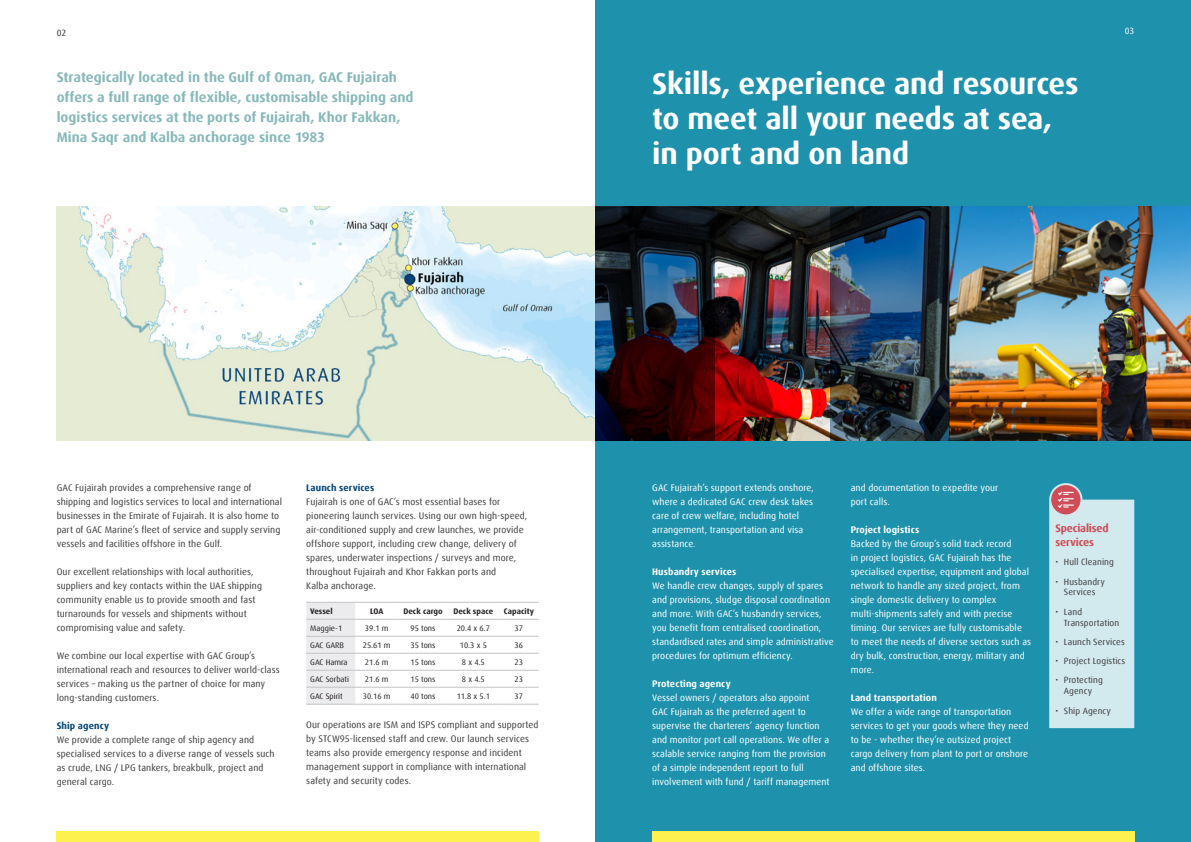
<style>
.page{position:relative;width:1191px;height:842px;background:#fff}
.page>*{position:absolute;margin:0;border:0;box-sizing:border-box;transform-origin:0 0}
.t1{font:700 30px/35px "Dax Offc";letter-spacing:-.005em;color:#fff}
.t2{font:700 14px/20px "Dax Offc";color:#88b9ba}
.t3{font:700 11px/14px "Dax Offc";letter-spacing:-.015em;color:#d04d58}
.t4{font:9.5px/14px "Dax Offc";letter-spacing:.01em;color:#3e3e3f}
.t5{font:9.5px/14px "Dax Offc";letter-spacing:.01em;color:#fff}
.t6{font:700 9.5px "Dax Offc";letter-spacing:.01em;color:#fff}
.t7{font:700 9.5px "Dax Offc";letter-spacing:.01em;color:#00447b}
.t8{font:9px/10.8px "Dax Offc";letter-spacing:.01em;color:#3e3e3f;text-align:center}
.t9{font:9px "Dax Offc";color:#fff}
.t10{font:9px "Dax Offc";color:#312f30}
.t11{font:8px "Dax Offc";color:#231f20}
.t12{font:700 8px "Dax Offc";color:#231f20}
</style>
<div class="page">
<img style="left:57px;top:207px;width:538px;height:234px">
<div style="left:595px;top:0;width:596px;height:842px;background:#1e92ac"></div>
<div style="left:306px;top:603px;width:49px;height:101px;background:#ececee"></div>
<hr style="left:306px;top:704px;width:49px;height:1px;background:#c2c3c6">
<hr style="left:355px;top:704px;width:43px;height:1px;background:#c2c3c6">
<hr style="left:398px;top:704px;width:50px;height:1px;background:#c2c3c6">
<hr style="left:448px;top:704px;width:51px;height:1px;background:#c2c3c6">
<hr style="left:499px;top:704px;width:40px;height:1px;background:#c2c3c6">
<hr style="left:306px;top:619px;width:49px;height:1px;background:#c2c3c6">
<hr style="left:355px;top:619px;width:43px;height:1px;background:#c2c3c6">
<hr style="left:398px;top:619px;width:50px;height:1px;background:#c2c3c6">
<hr style="left:448px;top:619px;width:51px;height:1px;background:#c2c3c6">
<hr style="left:499px;top:619px;width:40px;height:1px;background:#c2c3c6">
<hr style="left:306px;top:636px;width:49px;height:1px;background:#c2c3c6">
<hr style="left:355px;top:636px;width:43px;height:1px;background:#c2c3c6">
<hr style="left:398px;top:636px;width:50px;height:1px;background:#c2c3c6">
<hr style="left:448px;top:636px;width:51px;height:1px;background:#c2c3c6">
<hr style="left:499px;top:636px;width:40px;height:1px;background:#c2c3c6">
<hr style="left:306px;top:653px;width:49px;height:1px;background:#c2c3c6">
<hr style="left:355px;top:653px;width:43px;height:1px;background:#c2c3c6">
<hr style="left:398px;top:653px;width:50px;height:1px;background:#c2c3c6">
<hr style="left:448px;top:653px;width:51px;height:1px;background:#c2c3c6">
<hr style="left:499px;top:653px;width:40px;height:1px;background:#c2c3c6">
<hr style="left:306px;top:670px;width:49px;height:1px;background:#c2c3c6">
<hr style="left:355px;top:670px;width:43px;height:1px;background:#c2c3c6">
<hr style="left:398px;top:670px;width:50px;height:1px;background:#c2c3c6">
<hr style="left:448px;top:670px;width:51px;height:1px;background:#c2c3c6">
<hr style="left:499px;top:670px;width:40px;height:1px;background:#c2c3c6">
<hr style="left:306px;top:687px;width:49px;height:1px;background:#c2c3c6">
<hr style="left:355px;top:687px;width:43px;height:1px;background:#c2c3c6">
<hr style="left:398px;top:687px;width:50px;height:1px;background:#c2c3c6">
<hr style="left:448px;top:687px;width:51px;height:1px;background:#c2c3c6">
<hr style="left:499px;top:687px;width:40px;height:1px;background:#c2c3c6">
<hr style="left:306px;top:602px;width:49px;height:1px;background:#c2c3c6">
<hr style="left:355px;top:602px;width:43px;height:1px;background:#c2c3c6">
<hr style="left:398px;top:602px;width:50px;height:1px;background:#c2c3c6">
<hr style="left:448px;top:602px;width:51px;height:1px;background:#c2c3c6">
<hr style="left:499px;top:602px;width:40px;height:1px;background:#c2c3c6">
<img style="left:714px;top:207px;width:117px;height:234px">
<img style="left:950px;top:207px;width:241px;height:234px">
<svg style="left:595px;top:207px;width:119px;height:234px;background:#1e1925"></svg>
<img style="left:831px;top:207px;width:119px;height:234px">
<svg style="left:1049px;top:483px;width:85px;height:245px;background:#c7dfe5"></svg>
<div style="left:57px;top:831px;width:482px;height:11px;background:#fcf14e"></div>
<div style="left:652px;top:831px;width:482px;height:11px;background:#fcf14e"></div>
<p class="t10" style="left:57px;top:27px;width:11px">02</p>
<p class="t2" style="left:57px;top:67px;width:358px">Strategically located in the Gulf of Oman, GAC Fujairah offers a full range of flexible, customisable shipping and logistics services at the ports of Fujairah, Khor Fakkan, Mina Saqr and Kalba anchorage since 1983</p>
<p class="t1" style="left:652px;top:67px;width:428px">Skills, experience and resources to meet all your needs at sea, in port and on land</p>
<p class="t9" style="left:1124px;top:26px;width:11px">03</p>
<p class="t4" style="left:57px;top:480px;width:227px">GAC Fujairah provides a comprehensive range of shipping and logistics services to local and international businesses in the Emirate of Fujairah. It is also home to part of GAC Marine’s fleet of service and supply serving vessels and facilities offshore in the Gulf.</p>
<p class="t4" style="left:57px;top:564px;width:207px">Our excellent relationships with local authorities, suppliers and key contacts within the UAE shipping community enable us to provide smooth and fast turnarounds for vessels and shipments without compromising value and safety.</p>
<p class="t4" style="left:57px;top:648px;width:224px">We combine our local expertise with GAC Group’s international reach and resources to deliver world-class services – making us the partner of choice for many long-standing customers.</p>
<p class="t7" style="left:57px;top:719px;width:54px">Ship agency</p>
<p class="t4" style="left:57px;top:732px;width:219px">We provide a complete range of ship agency and specialised services to a diverse range of vessels such as crude, LNG / LPG tankers, breakbulk, project and general cargo.</p>
<p class="t7" style="left:306px;top:481px;width:69px">Launch services</p>
<p class="t4" style="left:306px;top:494px;width:223px">Fujairah is one of GAC’s most essential bases for pioneering launch services. Using our own high-speed, air-conditioned supply and crew launches, we provide offshore support, including crew change, delivery of spares, underwater inspections / surveys and more, throughout Fujairah and Khor Fakkan ports and<br>Kalba anchorage.</p>
<p class="t12" style="left:310px;top:606px;width:24px">Vessel</p>
<p class="t12" style="left:370px;top:606px;width:15px">LOA</p>
<p class="t12" style="left:403px;top:606px;width:41px">Deck cargo</p>
<p class="t12" style="left:453px;top:606px;width:41px">Deck space</p>
<p class="t12" style="left:504px;top:606px;width:32px">Capacity</p>
<p class="t11" style="left:310px;top:623px;width:33px">Maggie-1</p>
<p class="t11" style="left:365px;top:623px;width:25px">39.1 m</p>
<p class="t11" style="left:410px;top:623px;width:26px">95 tons</p>
<p class="t11" style="left:457px;top:623px;width:35px">20.4 x 6.7</p>
<p class="t11" style="left:514px;top:623px;width:10px">37</p>
<p class="t11" style="left:310px;top:640px;width:35px">GAC GARB</p>
<p class="t11" style="left:363px;top:640px;width:29px">25.61 m</p>
<p class="t11" style="left:410px;top:640px;width:26px">35 tons</p>
<p class="t11" style="left:460px;top:640px;width:29px">10.3 x 5</p>
<p class="t11" style="left:514px;top:640px;width:10px">36</p>
<p class="t11" style="left:310px;top:657px;width:39px">GAC Hamra</p>
<p class="t11" style="left:365px;top:657px;width:25px">21.6 m</p>
<p class="t11" style="left:410px;top:657px;width:26px">15 tons</p>
<p class="t11" style="left:462px;top:657px;width:24px">8 x 4.5</p>
<p class="t11" style="left:514px;top:657px;width:10px">23</p>
<p class="t11" style="left:310px;top:674px;width:40px">GAC Sorbati</p>
<p class="t11" style="left:365px;top:674px;width:25px">21.6 m</p>
<p class="t11" style="left:410px;top:674px;width:26px">15 tons</p>
<p class="t11" style="left:462px;top:674px;width:24px">8 x 4.5</p>
<p class="t11" style="left:514px;top:674px;width:10px">23</p>
<p class="t11" style="left:310px;top:691px;width:34px">GAC Spirit</p>
<p class="t11" style="left:363px;top:691px;width:29px">30.16 m</p>
<p class="t11" style="left:410px;top:691px;width:26px">40 tons</p>
<p class="t11" style="left:457px;top:691px;width:35px">11.8 x 5.1</p>
<p class="t11" style="left:514px;top:691px;width:10px">37</p>
<p class="t4" style="left:306px;top:718px;width:234px">Our operations are ISM and ISPS compliant and supported by STCW95-licensed staff and crew. Our launch services teams also provide emergency response and incident management support in compliance with international safety and security codes.</p>
<p class="t5" style="left:652px;top:480px;width:163px">GAC Fujairah’s support extends onshore, where a dedicated GAC crew desk takes care of crew welfare, including hotel arrangement, transportation and visa assistance.</p>
<p class="t6" style="left:652px;top:565px;width:86px">Husbandry services</p>
<p class="t5" style="left:652px;top:578px;width:183px">We handle crew changes, supply of spares and provisions, sludge disposal coordination and more. With GAC’s husbandry services, you benefit from centralised coordination, standardised rates and simple administrative procedures for optimum efficiency.</p>
<p class="t6" style="left:652px;top:677px;width:80px">Protecting agency</p>
<p class="t5" style="left:652px;top:690px;width:179px">Vessel owners / operators also appoint<br>GAC Fujairah as the preferred agent to supervise the charterers’ agency function and monitor port call operations. We offer a scalable service ranging from the provision of a simple independent report to full involvement with fund / tariff management</p>
<p class="t5" style="left:850px;top:480px;width:149px">and documentation to expedite your port calls.</p>
<p class="t6" style="left:850px;top:523px;width:70px">Project logistics</p>
<p class="t5" style="left:850px;top:536px;width:182px">Backed by the Group’s solid track record<br>in project logistics, GAC Fujairah has the specialised expertise, equipment and global network to handle any sized project, from single domestic delivery to complex multi-shipments safely and with precise timing. Our services are fully customisable to meet the needs of diverse sectors such as dry bulk, construction, energy, military and more.</p>
<p class="t6" style="left:850px;top:691px;width:88px">Land transportation</p>
<p class="t5" style="left:850px;top:704px;width:179px">We offer a wide range of transportation services to get your goods where they need to be - whether they’re outsized project cargo delivery from plant to port or onshore and offshore sites.</p>
<p class="t3" style="left:1055px;top:521px;width:55px">Specialised services</p>
<p class="t8" style="left:1055px;top:557px;width:60px">• Hull Cleaning</p>
<p class="t8" style="left:1055px;top:576px;width:51px">• Husbandry<br>Services</p>
<p class="t8" style="left:1064px;top:606px;width:57px;text-align:left;text-indent:-9px">• Land<br>Transportation</p>
<p class="t8" style="left:1055px;top:636px;width:71px">• Launch Services</p>
<p class="t8" style="left:1055px;top:656px;width:71px">• Project Logistics</p>
<p class="t8" style="left:1055px;top:675px;width:49px">• Protecting<br>Agency</p>
<p class="t8" style="left:1055px;top:705px;width:57px">• Ship Agency</p>
</div>
